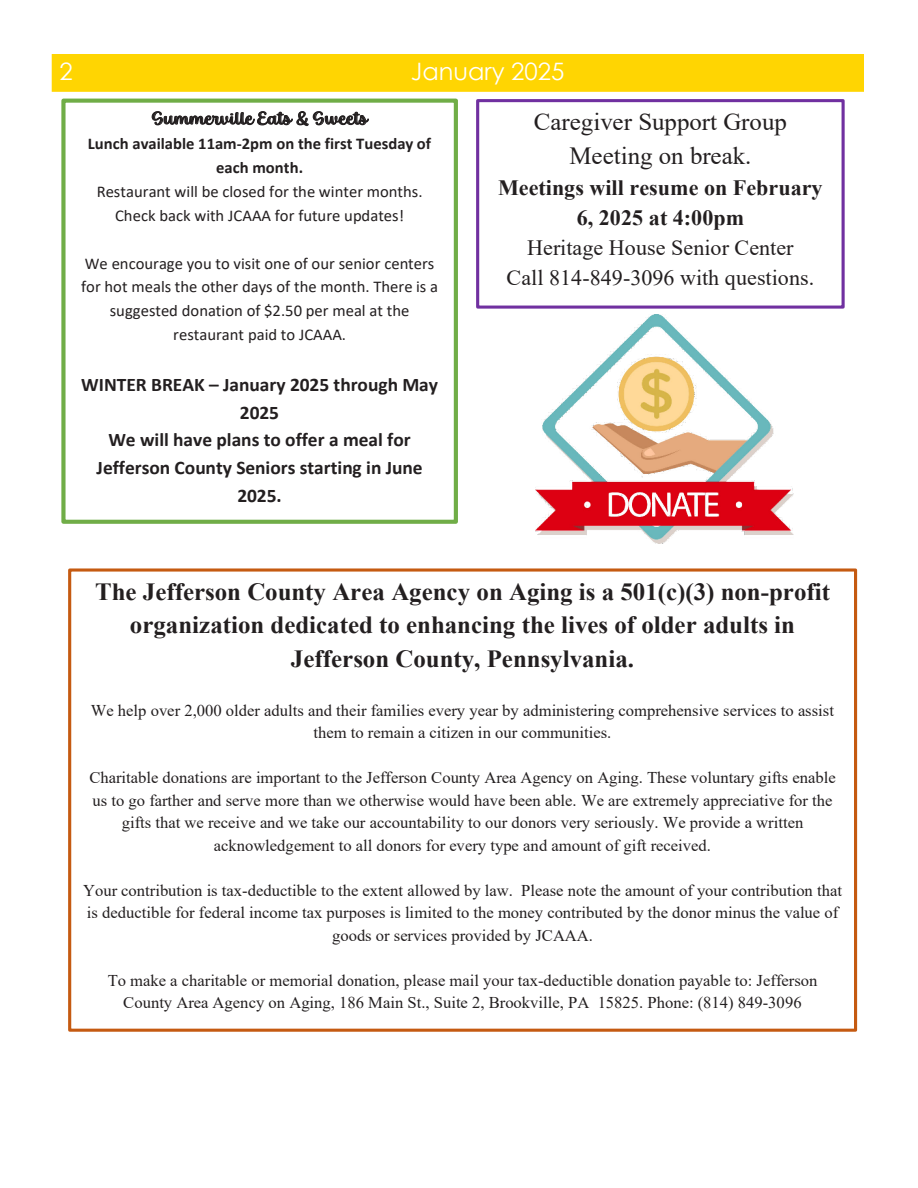
<style>
.page{position:relative;width:918px;height:1188px;background:#fff}
.page>*{position:absolute;margin:0;border:0;box-sizing:border-box;transform-origin:0 0}
.t1{font:700 24.6px/33.8px "Times New Roman";color:#231f20;text-align:center}
.t2{font:24.6px/33.8px "Times New Roman";color:#231f20;text-align:center}
.t3{font:24px "Century Gothic";color:#fff}
.t4{font:21.9px/30px "Times New Roman";color:#231f20;text-align:center}
.t5{font:700 19.2px/27.9px "Calibri";color:#231f20;text-align:center}
.t6{font:19.2px "Baguet Script";color:#231f20}
.t7{font:16.5px/22.5px "Times New Roman";color:#231f20;text-align:center}
.t8{font:16.5px/24px "Calibri";color:#231f20;text-align:center}
.s1{font-weight:700}
</style>
<div class="page">
<div style="left:52px;top:54px;width:812px;height:38px;background:#ffd502"></div>
<div style="left:61px;top:99px;width:397px;height:425px;border:4px solid #70ad47"></div>
<div style="left:68px;top:568px;width:789px;height:464px;border:3px solid #c55a11"></div>
<img style="left:535px;top:314px;width:258px;height:229px">
<div style="left:476px;top:99px;width:369px;height:210px;border:3px solid #7030a0"></div>
<p class="t3" style="left:60px;top:54px;width:15px">2</p>
<p class="t3" style="left:411px;top:54px;width:155px">January 2025</p>
<p class="t6" style="left:152px;top:106px;width:217px">Summerville Eats &amp; Sweets</p>
<p class="t8" style="left:88px;top:131px;width:345px"><span class="s1">Lunch available 11am-2pm on the first Tuesday of each month.<br></span>Restaurant will be closed for the winter months.<br>Check back with JCAAA for future updates!</p>
<p class="t8" style="left:81px;top:251px;width:359px">We encourage you to visit one of our senior centers for hot meals the other days of the month. There is a suggested donation of $2.50 per meal at the restaurant paid to JCAAA.</p>
<p class="t5" style="left:81px;top:370px;width:358px">WINTER BREAK – January 2025 through May<br>2025<br>We will have plans to offer a meal for<br>Jefferson County Seniors starting in June<br>2025.</p>
<p class="t2" style="left:534px;top:104px;width:255px">Caregiver Support Group<br>Meeting on break.</p>
<p class="t4" style="left:498px;top:172px;width:326px"><span class="s1">Meetings will resume on February<br>6, 2025 at 4:00pm<br></span>Heritage House Senior Center<br>Call 814-849-3096 with questions.</p>
<p class="t1" style="left:95px;top:574px;width:736px">The Jefferson County Area Agency on Aging is a 501(c)(3) non-profit organization dedicated to enhancing the lives of older adults in<br>Jefferson County, Pennsylvania.</p>
<p class="t7" style="left:91px;top:698px;width:745px">We help over 2,000 older adults and their families every year by administering comprehensive services to assist them to remain a citizen in our communities.</p>
<p class="t7" style="left:89px;top:766px;width:748px">Charitable donations are important to the Jefferson County Area Agency on Aging. These voluntary gifts enable us to go farther and serve more than we otherwise would have been able. We are extremely appreciative for the gifts that we receive and we take our accountability to our donors very seriously. We provide a written acknowledgement to all donors for every type and amount of gift received.</p>
<p class="t7" style="left:83px;top:879px;width:760px">Your contribution is tax-deductible to the extent allowed by law. Please note the amount of your contribution that is deductible for federal income tax purposes is limited to the money contributed by the donor minus the value of goods or services provided by JCAAA.</p>
<p class="t7" style="left:108px;top:969px;width:711px">To make a charitable or memorial donation, please mail your tax-deductible donation payable to: Jefferson<br>County Area Agency on Aging, 186 Main St., Suite 2, Brookville, PA 15825. Phone: (814) 849-3096</p>
</div>
